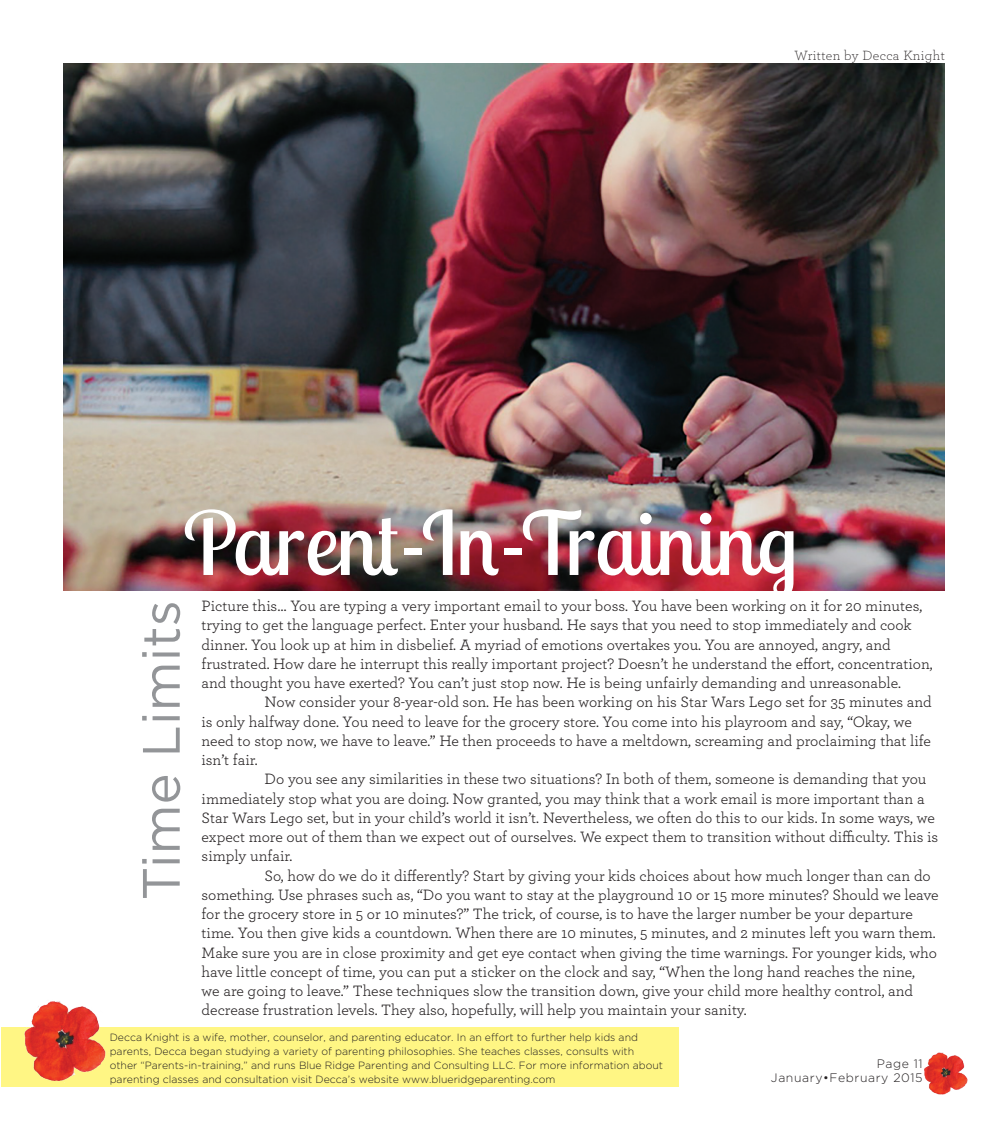
<style>
.page{position:relative;width:1008px;height:1134px;background:#fff}
.page>*{position:absolute;margin:0;border:0;box-sizing:border-box;transform-origin:0 0}
.t1{font:87.5px "Lobster Two";color:#fff}
.t2{font:52.5px "Gotham";color:#939598}
.t3{font:15.75px/19.2px "Archer";color:#231f20}
.t4{font:300 14px "Archer";letter-spacing:.025em;color:#231f20}
.t5{font:300 12.25px "Gotham";letter-spacing:.05em;color:#231f20}
.t6{font:300 10.5px/14px "Gotham";color:#231f20}
</style>
<div class="page">
<img style="left:924px;top:1052px;width:44px;height:43px">
<img style="left:64px;top:63px;width:881px;height:528px">
<div style="left:1px;top:1028px;width:678px;height:59px;background:#fff684"></div>
<img style="left:18px;top:1001px;width:91px;height:82px">
<p class="t4" style="left:795px;top:47px;width:152px">Written by Decca Knight</p>
<p class="t1" style="left:183px;top:487px;width:616px">Parent-In-Training</p>
<p class="t2" style="left:132px;top:901px;width:302px;rotate:-90deg">Time Limits</p>
<p class="t3" style="left:202px;top:595px;width:733px">Picture this… You are typing a very important email to your boss. You have been working on it for 20 minutes, trying to get the language perfect. Enter your husband. He says that you need to stop immediately and cook dinner. You look up at him in disbelief. A myriad of emotions overtakes you. You are annoyed, angry, and frustrated. How dare he interrupt this really important project? Doesn’t he understand the effort, concentration, and thought you have exerted? You can’t just stop now. He is being unfairly demanding and unreasonable.</p>
<p class="t3" style="left:202px;top:692px;width:732px;text-indent:63px">Now consider your 8-year-old son. He has been working on his Star Wars Lego set for 35 minutes and is only halfway done. You need to leave for the grocery store. You come into his playroom and say, “Okay, we need to stop now, we have to leave.” He then proceeds to have a meltdown, screaming and proclaiming that life isn’t fair.</p>
<p class="t3" style="left:202px;top:769px;width:738px;text-indent:63px">Do you see any similarities in these two situations? In both of them, someone is demanding that you immediately stop what you are doing. Now granted, you may think that a work email is more important than a Star Wars Lego set, but in your child’s world it isn’t. Nevertheless, we often do this to our kids. In some ways, we expect more out of them than we expect out of ourselves. We expect them to transition without difficulty. This is simply unfair.</p>
<p class="t3" style="left:202px;top:865px;width:739px;text-indent:63px">So, how do we do it differently? Start by giving your kids choices about how much longer than can do something. Use phrases such as, “Do you want to stay at the playground 10 or 15 more minutes? Should we leave for the grocery store in 5 or 10 minutes?” The trick, of course, is to have the larger number be your departure time. You then give kids a countdown. When there are 10 minutes, 5 minutes, and 2 minutes left you warn them.<br>Make sure you are in close proximity and get eye contact when giving the time warnings. For younger kids, who have little concept of time, you can put a sticker on the clock and say, “When the long hand reaches the nine,<br>we are going to leave.” These techniques slow the transition down, give your child more healthy control, and decrease frustration levels. They also, hopefully, will help you maintain your sanity.</p>
<p class="t6" style="left:110px;top:1031px;width:555px">Decca Knight is a wife, mother, counselor, and parenting educator. In an effort to further help kids and parents, Decca began studying a variety of parenting philosophies. She teaches classes, consults with other “Parents-in-training,” and runs Blue Ridge Parenting and Consulting LLC. For more information about parenting classes and consultation visit Decca’s website www.blueridgeparenting.com</p>
<p class="t5" style="left:877px;top:1057px;width:47px">Page 11</p>
<p class="t5" style="left:771px;top:1071px;width:153px">January•February 2015</p>
</div>
